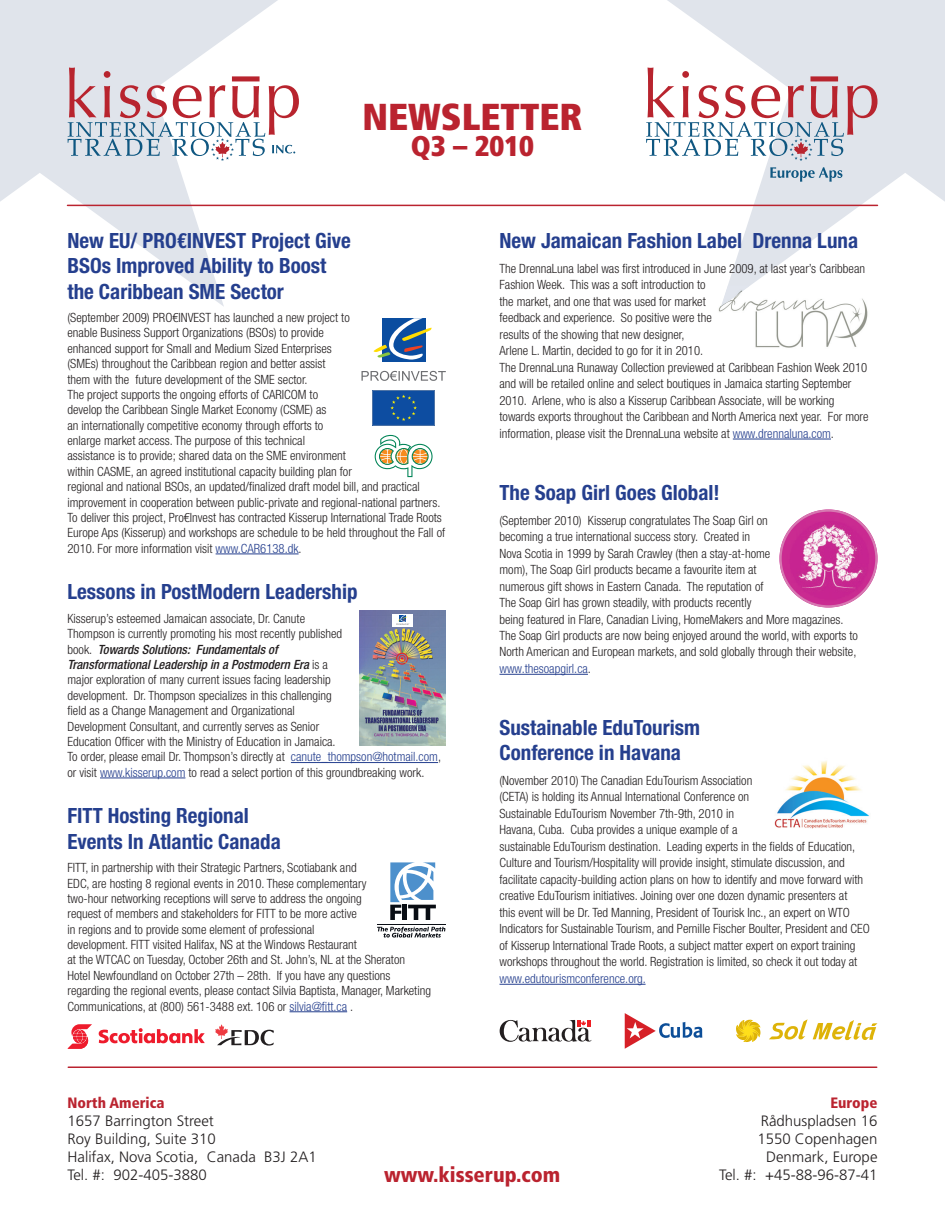
<style>
.page{position:relative;width:945px;height:1215px;background:#fff}
.page>*{position:absolute;margin:0;border:0;box-sizing:border-box;transform-origin:0 0}
.t1{font:900 condensed 37.5px "Frutiger LT Std";color:#ba232f}
.t2{font:900 condensed 28.5px "Frutiger LT Std";color:#ba232f}
.t3{font:700 condensed 21px/25.2px "Helvetica Neue LT Std";color:#253f8e}
.t4{font:900 condensed 21px "Frutiger LT Std";color:#ba232f}
.t5{font:300 15px/18px "Frutiger LT Std";color:#231f20;text-align:right}
.t6{font:900 condensed 15px "Frutiger LT Std";color:#ba232f}
.t7{font:300 condensed 12.75px/15.5px "Helvetica Neue LT Std";color:#231f20}
.t8{font:300 condensed 12.75px "Helvetica Neue LT Std";color:#253f8e}
.s1{color:#253f8e}
.s2{font-weight:500;font-style:italic}
</style>
<div class="page">
<hr style="left:68px;top:1066px;width:809px;height:2px;background:#ba232f">
<svg style="left:0;top:0;width:278px;height:307px;fill:#e0e4eb"></svg>
<svg style="left:667px;top:0;width:278px;height:285px;fill:#e0e4eb"></svg>
<hr style="left:68px;top:205px;width:810px;height:1px;background:#ba232f">
<svg style="left:68px;top:68px;width:231px;height:93px"></svg>
<svg style="left:646px;top:68px;width:232px;height:93px"></svg>
<svg style="left:770px;top:167px;width:72px;height:15px"></svg>
<hr style="left:216px;top:554px;width:83px;height:1px;background:#253f8e">
<hr style="left:291px;top:762px;width:147px;height:1px;background:#253f8e">
<hr style="left:100px;top:778px;width:85px;height:1px;background:#253f8e">
<hr style="left:290px;top:1011px;width:57px;height:1px;background:#253f8e">
<hr style="left:733px;top:439px;width:98px;height:1px;background:#253f8e">
<hr style="left:500px;top:674px;width:88px;height:1px;background:#253f8e">
<hr style="left:500px;top:984px;width:146px;height:1px;background:#253f8e">
<svg style="left:373px;top:390px;width:62px;height:35px;background:#15529d"></svg>
<div style="left:382px;top:318px;width:44px;height:44px;background:#0a4da0"></div>
<svg style="left:374px;top:318px;width:58px;height:42px"></svg>
<svg style="left:362px;top:371px;width:84px;height:10px"></svg>
<svg style="left:375px;top:435px;width:58px;height:42px"></svg>
<img style="left:360px;top:610px;width:86px;height:135px">
<div style="left:393px;top:614px;width:20px;height:12px;background:#fff"></div>
<svg style="left:396px;top:615px;width:13px;height:10px"></svg>
<svg style="left:390px;top:862px;width:46px;height:58px"></svg>
<svg style="left:377px;top:927px;width:68px;height:11px"></svg>
<hr style="left:377px;top:924px;width:69px;height:1px;background:#090d14">
<svg style="left:215px;top:1024px;width:59px;height:22px"></svg>
<svg style="left:68px;top:1024px;width:24px;height:25px"></svg>
<svg style="left:99px;top:1028px;width:106px;height:15px"></svg>
<svg style="left:500px;top:1020px;width:92px;height:22px"></svg>
<svg style="left:736px;top:1019px;width:25px;height:23px"></svg>
<svg style="left:769px;top:1019px;width:109px;height:21px"></svg>
<svg style="left:625px;top:1013px;width:78px;height:36px"></svg>
<img style="left:779px;top:509px;width:99px;height:99px;border-radius:49px">
<div style="left:779px;top:509px;width:99px;height:99px;border:2px solid #d778b1;border-radius:50%"></div>
<img style="left:774px;top:760px;width:96px;height:68px">
<img style="left:718px;top:298px;width:150px;height:50px">
<img style="left:721px;top:285px;width:30px;height:22px">
<h1 class="t1" style="left:362px;top:95px;width:222px">NEWSLETTER</h1>
<h2 class="t2" style="left:411px;top:129px;width:125px">Q3 – 2010</h2>
<h3 class="t3" style="left:68px;top:228px;width:285px">New EU/ PRO€INVEST Project Give<br>BSOs Improved Ability to Boost the Caribbean SME Sector</h3>
<p class="t7" style="left:68px;top:310px;width:379px">(September 2009) PRO€INVEST has launched a new project to<br>enable Business Support Organizations (BSOs) to provide<br>enhanced support for Small and Medium Sized Enterprises<br>(SMEs) throughout the Caribbean region and better assist<br>them with the future development of the SME sector.<br>The project supports the ongoing efforts of CARICOM to<br>develop the Caribbean Single Market Economy (CSME) as<br>an internationally competitive economy through efforts to<br>enlarge market access. The purpose of this technical<br>assistance is to provide; shared data on the SME environment<br>within CASME, an agreed institutional capacity building plan for<br>regional and national BSOs, an updated/finalized draft model bill, and practical improvement in cooperation between public-private and regional-national partners.<br>To deliver this project, Pro€Invest has contracted Kisserup International Trade Roots Europe Aps (Kisserup) and workshops are schedule to be held throughout the Fall of 2010. For more information visit <span class="s1">www.CAR6138.dk</span>.</p>
<h3 class="t3" style="left:68px;top:579px;width:292px">Lessons in PostModern Leadership</h3>
<p class="t7" style="left:68px;top:611px;width:375px">Kisserup’s esteemed Jamaican associate, Dr. Canute<br>Thompson is currently promoting his most recently published<br>book. <span class="s2">Towards Solutions: Fundamentals of<br>Transformational Leadership in a Postmodern Era</span> is a<br>major exploration of many current issues facing leadership<br>development. Dr. Thompson specializes in this challenging<br>field as a Change Management and Organizational<br>Development Consultant, and currently serves as Senior<br>Education Officer with the Ministry of Education in Jamaica.<br>To order, please email Dr. Thompson’s directly at <span class="s1">canute_thompson@hotmail.com</span>, or visit <span class="s1">www.kisserup.com</span> to read a select portion of this groundbreaking work.</p>
<h3 class="t3" style="left:68px;top:803px;width:215px">FITT Hosting Regional<br>Events In Atlantic Canada</h3>
<p class="t7" style="left:68px;top:860px;width:365px">FITT, in partnership with their Strategic Partners, Scotiabank and<br>EDC, are hosting 8 regional events in 2010. These complementary<br>two-hour networking receptions will serve to address the ongoing<br>request of members and stakeholders for FITT to be more active<br>in regions and to provide some element of professional<br>development. FITT visited Halifax, NS at the Windows Restaurant<br>at the WTCAC on Tuesday, October 26th and St. John’s, NL at the Sheraton Hotel Newfoundland on October 27th – 28th. If you have any questions regarding the regional events, please contact Silvia Baptista, Manager, Marketing Communications, at (800) 561-3488 ext. 106 or <span class="s1">silvia@fitt.ca</span> .</p>
<h3 class="t3" style="left:500px;top:228px;width:360px">New Jamaican Fashion Label Drenna Luna</h3>
<p class="t7" style="left:500px;top:260px;width:371px;line-height:16.5px">The DrennaLuna label was first introduced in June 2009, at last year’s Caribbean Fashion Week. This was a soft introduction to<br>the market, and one that was used for market<br>feedback and experience. So positive were the<br>results of the showing that new designer,<br>Arlene L. Martin, decided to go for it in 2010.<br>The DrennaLuna Runaway Collection previewed at Caribbean Fashion Week 2010 and will be retailed online and select boutiques in Jamaica starting September 2010. Arlene, who is also a Kisserup Caribbean Associate, will be working towards exports throughout the Caribbean and North America next year. For more information, please visit the DrennaLuna website at <span class="s1">www.drennaluna.com</span>.</p>
<h3 class="t3" style="left:500px;top:480px;width:222px">The Soap Girl Goes Global!</h3>
<p class="t7" style="left:500px;top:512px;width:360px;line-height:16.5px">(September 2010) Kisserup congratulates The Soap Girl on<br>becoming a true international success story. Created in<br>Nova Scotia in 1999 by Sarah Crawley (then a stay-at-home<br>mom), The Soap Girl products became a favourite item at<br>numerous gift shows in Eastern Canada. The reputation of<br>The Soap Girl has grown steadily, with products recently<br>being featured in Flare, Canadian Living, HomeMakers and More magazines.<br>The Soap Girl products are now being enjoyed around the world, with exports to North American and European markets, and sold globally through their website, <span class="s1">www.thesoapgirl.ca</span>.</p>
<h3 class="t3" style="left:500px;top:715px;width:202px">Sustainable EduTourism<br>Conference in Havana</h3>
<p class="t7" style="left:500px;top:772px;width:372px;line-height:16.5px">(November 2010) The Canadian EduTourism Association<br>(CETA) is holding its Annual International Conference on<br>Sustainable EduTourism November 7th-9th, 2010 in<br>Havana, Cuba. Cuba provides a unique example of a<br>sustainable EduTourism destination. Leading experts in the fields of Education, Culture and Tourism/Hospitality will provide insight, stimulate discussion, and facilitate capacity-building action plans on how to identify and move forward with creative EduTourism initiatives. Joining over one dozen dynamic presenters at<br>this event will be Dr. Ted Manning, President of Tourisk Inc., an expert on WTO Indicators for Sustainable Tourism, and Pernille Fischer Boulter, President and CEO of Kisserup International Trade Roots, a subject matter expert on export training workshops throughout the world. Registration is limited, so check it out today at</p>
<p class="t8" style="left:500px;top:971px;width:148px">www.edutourismconference.org.</p>
<p class="t6" style="left:68px;top:1093px;width:98px">North America</p>
<p class="t5" style="left:68px;top:1112px;width:251px;text-align:left">1657 Barrington Street<br>Roy Building, Suite 310<br>Halifax, Nova Scotia, Canada B3J 2A1<br>Tel. #: 902-405-3880</p>
<h3 class="t4" style="left:384px;top:1162px;width:178px">www.kisserup.com</h3>
<p class="t6" style="left:831px;top:1093px;width:48px">Europe</p>
<p class="t5" style="left:719px;top:1112px;width:160px">Rådhuspladsen 16<br>1550 Copenhagen<br>Denmark, Europe<br>Tel. #: +45-88-96-87-41</p>
</div>
